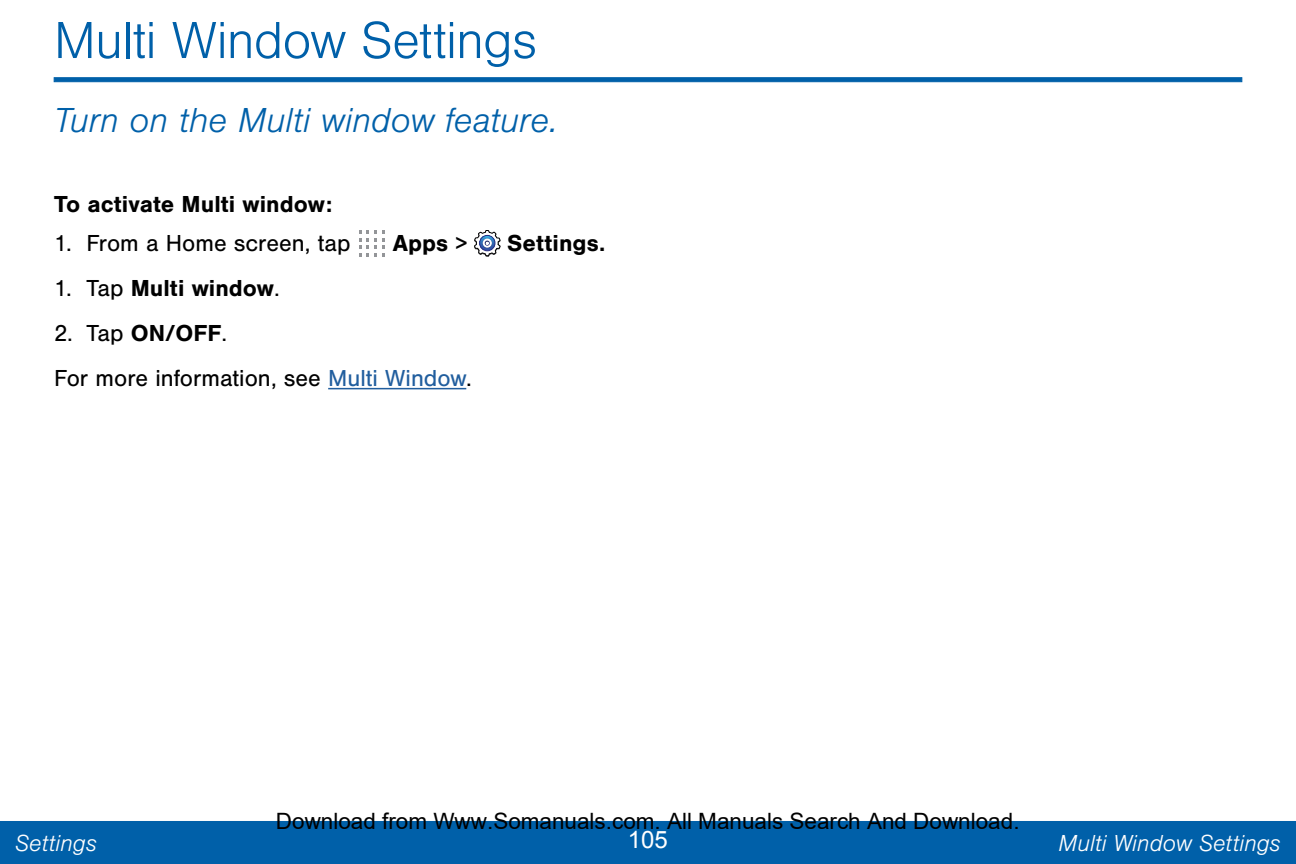
<style>
.page{position:relative;width:1296px;height:864px;background:#fff}
.page>*{position:absolute;margin:0;border:0;box-sizing:border-box;transform-origin:0 0}
.t1{font:300 54px "Nimbus San";letter-spacing:-.015em;color:#0060a9}
.t2{font:italic 300 36px "Nimbus San";color:#0060a9}
.t3{font:24px/45px "Nimbus San";color:#000}
.t4{font:700 24px "Nimbus San";color:#000}
.t5{font:italic 300 24px "Nimbus San";color:#fff}
.t6{font:24px "Arial";color:#fff}
.t7{font:22.5px "Arial";color:#000}
.s1{font-weight:400}
.s2{font-weight:700}
.s3{color:#215e9e}
</style>
<div class="page">
<div style="left:0;top:821px;width:1296px;height:43px;background:#0060a9"></div>
<svg style="left:54px;top:78px;width:1188px;height:4px;background:#0362aa"></svg>
<hr style="left:328px;top:388px;width:138px;height:1px;background:#215e9e">
<svg style="left:359px;top:230px;width:26px;height:26px"></svg>
<svg style="left:475px;top:230px;width:25px;height:26px"></svg>
<h1 class="t1" style="left:54px;top:12px;width:485px">Multi Window Settings</h1>
<h2 class="t2" style="left:54px;top:101px;width:505px">Turn on the Multi window feature.</h2>
<p class="t4" style="left:54px;top:190px;width:280px">To activate Multi window:</p>
<p class="t3" style="left:54px;top:221px;width:298px">1. From a Home screen, tap</p>
<p class="t4" style="left:393px;top:229px;width:76px">Apps <span class="s1">&gt;</span></p>
<p class="t4" style="left:507px;top:229px;width:100px">Settings.</p>
<p class="t4" style="left:54px;top:275px;width:227px"><span class="s1">1. Tap</span> Multi window<span class="s1">.</span></p>
<p class="t3" style="left:54px;top:311px;width:420px">2. Tap <span class="s2">ON/OFF</span>.<br>For more information, see <span class="s3">Multi Window</span>.</p>
<p class="t7" style="left:276px;top:809px;width:745px">Download from Www.Somanuals.com. All Manuals Search And Download.</p>
<p class="t5" style="left:15px;top:830px;width:83px">Settings</p>
<p class="t6" style="left:628px;top:823px;width:42px">105</p>
<p class="t5" style="left:1059px;top:830px;width:224px">Multi Window Settings</p>
</div>
